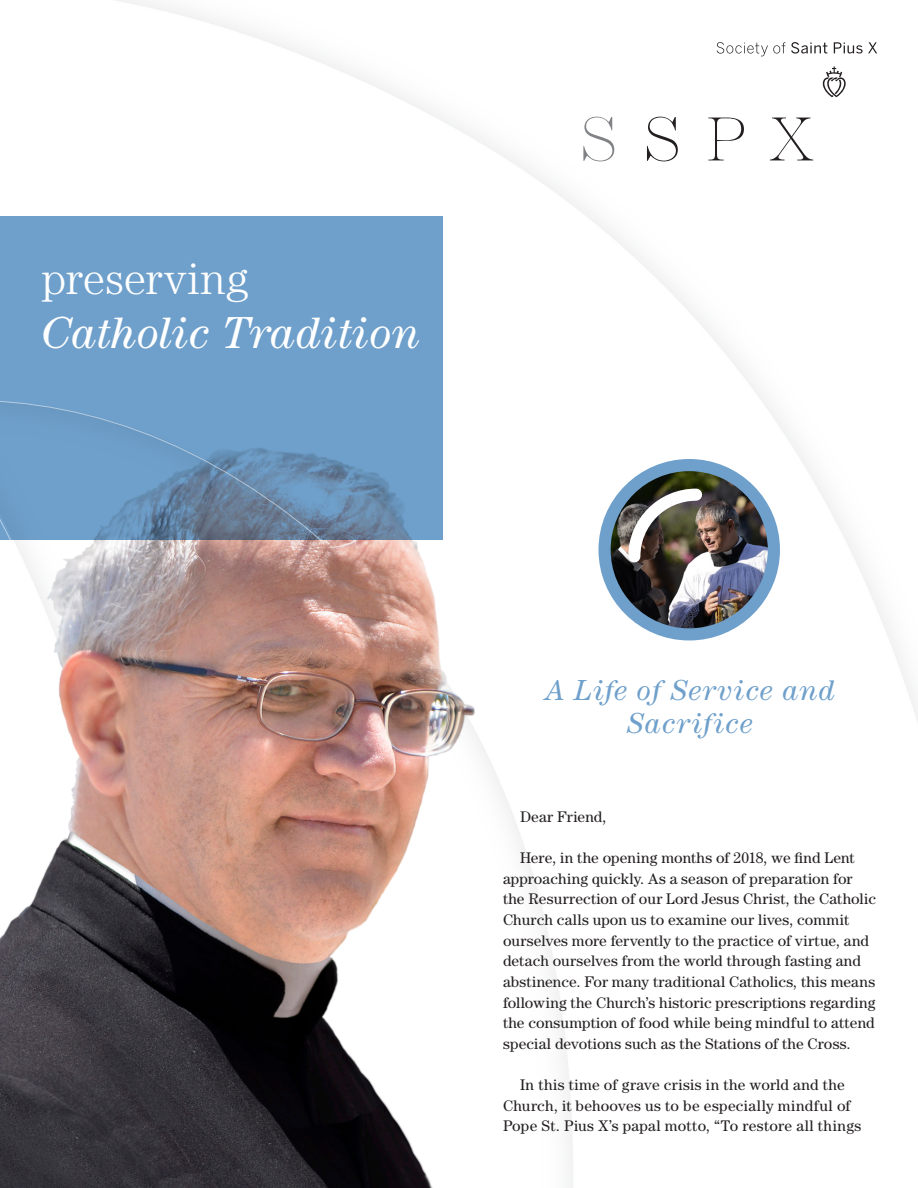
<style>
.page{position:relative;width:918px;height:1188px;background:#fff}
.page>*{position:absolute;margin:0;border:0;box-sizing:border-box;transform-origin:0 0}
.t1{font:italic 45px "Century Std";letter-spacing:.005em;color:#fff}
.t2{font:300 45px "Century Std";letter-spacing:-.005em;color:#fff}
.Kop_klein{font:italic 29.1px/33.5px "Century Std";letter-spacing:.04em;color:#6fa0cb;text-align:center}
.Body_2{font:15.3px/20.7px "Century Std";letter-spacing:.01em;color:#231f20}
</style>
<div class="page">
<img style="left:116px;top:0;width:802px;height:1188px">
<svg style="left:708px;top:118px;width:36px;height:42px"></svg>
<svg style="left:770px;top:118px;width:43px;height:42px"></svg>
<svg style="left:583px;top:117px;width:31px;height:44px"></svg>
<svg style="left:647px;top:117px;width:31px;height:44px"></svg>
<svg style="left:823px;top:66px;width:23px;height:31px"></svg>
<svg style="left:717px;top:42px;width:110px;height:14px"></svg>
<svg style="left:834px;top:42px;width:43px;height:12px"></svg>
<img style="left:0;top:413px;width:505px;height:775px">
<div style="left:0;top:216px;width:443px;height:324px;background:#6fa0cb"></div>
<svg style="left:0;top:401px;width:412px;height:139px"></svg>
<img style="left:602px;top:463px;width:174px;height:173px;border-radius:87px">
<div style="left:598px;top:459px;width:182px;height:181px;border:12px solid #6fa0cb;border-radius:50%"></div>
<img style="left:622px;top:483px;width:86px;height:86px">
<p class="t2" style="left:42px;top:253px;width:209px">preserving</p>
<p class="t1" style="left:42px;top:307px;width:380px">Catholic Tradition</p>
<p class="Kop_klein" style="left:545px;top:673px;width:291px">A Life of Service and<br>Sacrifice</p>
<p class="Body_2" style="left:520px;top:806px;width:88px">Dear Friend,</p>
<p class="Body_2" style="left:503px;top:847px;width:375px;text-indent:17px">Here, in the opening months of 2018, we find Lent approaching quickly. As a season of preparation for the Resurrection of our Lord Jesus Christ, the Catholic Church calls upon us to examine our lives, commit ourselves more fervently to the practice of virtue, and detach ourselves from the world through fasting and abstinence. For many traditional Catholics, this means following the Church’s historic prescriptions regarding the consumption of food while being mindful to attend special devotions such as the Stations of the Cross.</p>
<p class="Body_2" style="left:503px;top:1074px;width:360px;text-indent:17px">In this time of grave crisis in the world and the<br>Church, it behooves us to be especially mindful of<br>Pope St. Pius X’s papal motto, “To restore all things</p>
</div>
